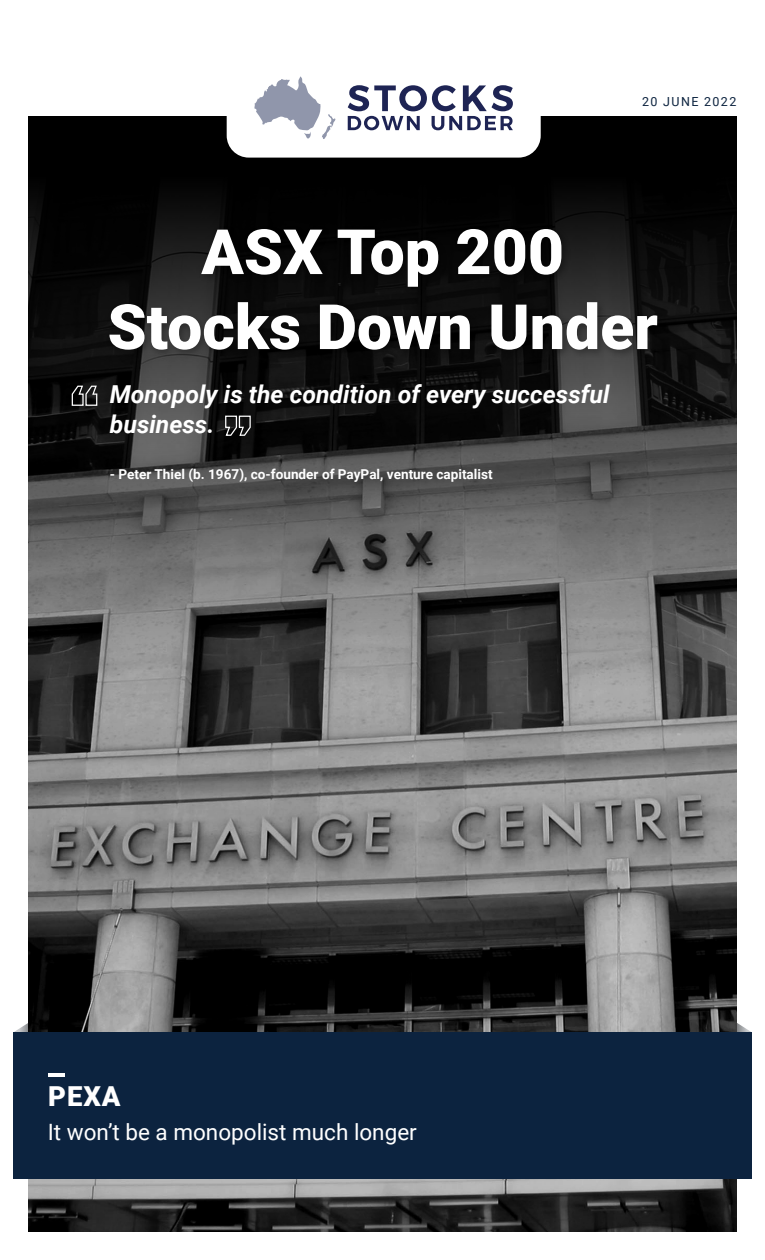
<style>
.page{position:relative;width:765px;height:1260px;background:#fff}
.page>*{position:absolute;margin:0;border:0;box-sizing:border-box;transform-origin:0 0}
.t1{font:900 62.5px/75px "Roboto";color:#fff;text-align:center}
.t2{font:900 27.5px "Roboto";color:#fff}
.t3{font:italic 700 24.75px/29.6px "Roboto";color:#fff}
.t4{font:22.5px "Roboto";color:#fff}
.t5{font:700 13.62px "Roboto";color:#fff}
.t6{font:12.5px "Roboto";letter-spacing:.115em;color:#0c233f}
</style>
<div class="page">
<svg style="left:14px;top:1023px;width:14px;height:9px"></svg>
<svg style="left:737px;top:1023px;width:14px;height:9px"></svg>
<img style="left:28px;top:702px;width:709px;height:530px">
<svg style="left:28px;top:116px;width:709px;height:586px;background:#3a3a3a"></svg>
<div style="left:105px;top:225px;width:561px;height:134px;background:#000;opacity:.3"></div>
<svg style="left:71px;top:385px;width:27px;height:21px"></svg>
<svg style="left:224px;top:415px;width:27px;height:21px"></svg>
<div style="left:227px;top:20px;width:314px;height:138px;background:#fff;border-radius:22px"></div>
<svg style="left:254px;top:76px;width:82px;height:63px"></svg>
<svg style="left:348px;top:85px;width:165px;height:45px"></svg>
<div style="left:13px;top:1032px;width:739px;height:147px;background:#0c233f"></div>
<hr style="left:48px;top:1073px;width:16px;height:4px;background:#fff">
<p class="t6" style="left:642px;top:93px;width:96px">20 JUNE 2022</p>
<h1 class="t1" style="left:108px;top:212px;width:552px">ASX Top 200<br>Stocks Down Under</h1>
<h3 class="t3" style="left:110px;top:379px;width:501px">Monopoly is the condition of every successful business.</h3>
<p class="t5" style="left:110px;top:464px;width:384px">- Peter Thiel (b. 1967), co-founder of PayPal, venture capitalist</p>
<h2 class="t2" style="left:48px;top:1077px;width:74px">PEXA</h2>
<h3 class="t4" style="left:48px;top:1116px;width:371px">It won’t be a monopolist much longer</h3>
</div>
